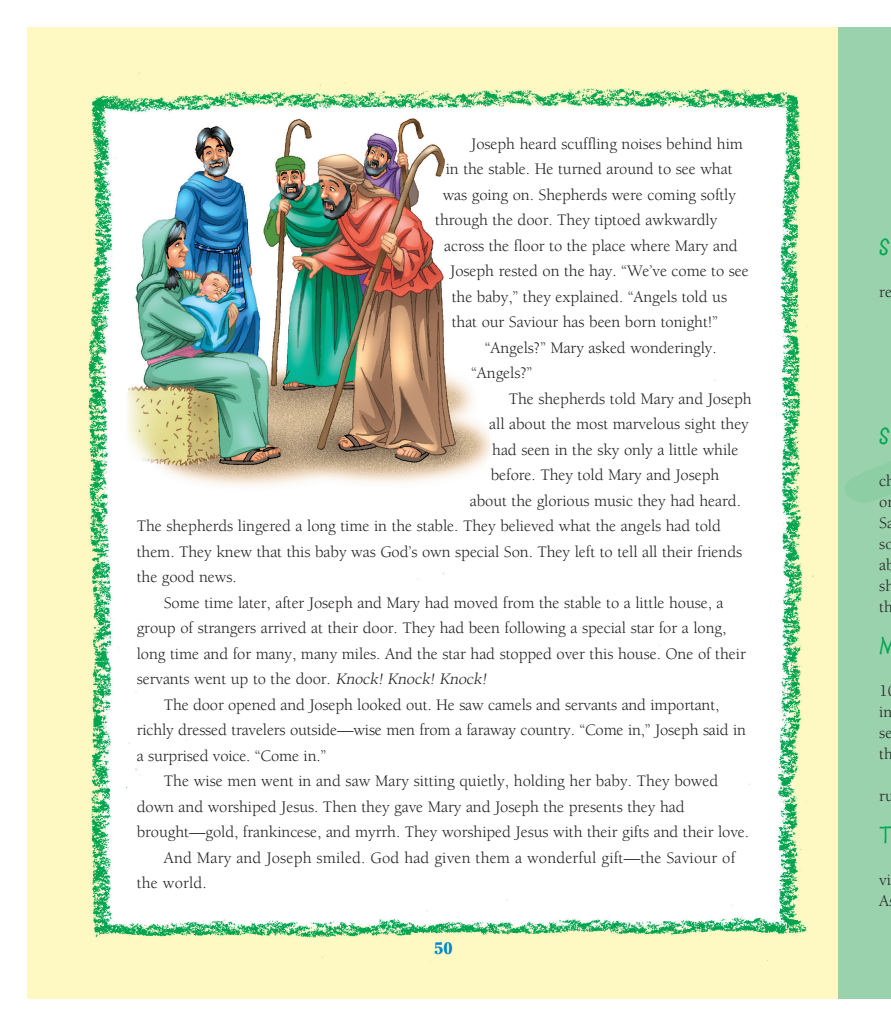
<style>
.page{position:relative;width:891px;height:1026px;background:#fff}
.page>*{position:absolute;margin:0;border:0;box-sizing:border-box;transform-origin:0 0}
.t1{font:24px "Lemonade ICG Bold";color:#00a54f}
.t2{font:16.5px/21px "Berkeley";letter-spacing:-.005em;color:#231f20}
.t3{font:700 16.5px "Cheltenham";color:#0086cc}
.s1{font-style:italic}
</style>
<div class="page">
<div style="left:837px;top:27px;width:54px;height:972px;background:#9ad2ae"></div>
<svg style="left:845px;top:462px;width:46px;height:41px"></svg>
<img style="left:27px;top:27px;width:810px;height:972px">
<img style="left:111px;top:107px;width:384px;height:407px">
<p class="t2" style="left:471px;top:133px;width:273px">Joseph heard scuffling noises behind him</p>
<p class="t2" style="left:446px;top:159px;width:288px">in the stable. He turned around to see what</p>
<p class="t2" style="left:443px;top:184px;width:295px">was going on. Shepherds were coming softly</p>
<p class="t2" style="left:435px;top:210px;width:284px">through the door. They tiptoed awkwardly</p>
<p class="t2" style="left:444px;top:235px;width:295px">across the floor to the place where Mary and</p>
<p class="t2" style="left:450px;top:261px;width:300px">Joseph rested on the hay. “We’ve come to see</p>
<p class="t2" style="left:452px;top:286px;width:277px">the baby,” they explained. “Angels told us</p>
<p class="t2" style="left:452px;top:312px;width:268px">that our Saviour has been born tonight!”</p>
<p class="t2" style="left:485px;top:337px;width:234px">“Angels?” Mary asked wonderingly.</p>
<p class="t2" style="left:471px;top:363px;width:63px">“Angels?”</p>
<p class="t2" style="left:509px;top:388px;width:244px">The shepherds told Mary and Joseph</p>
<p class="t2" style="left:489px;top:414px;width:261px">all about the most marvelous sight they</p>
<p class="t2" style="left:492px;top:439px;width:248px">had seen in the sky only a little while</p>
<p class="t2" style="left:491px;top:465px;width:230px">before. They told Mary and Joseph</p>
<p class="t2" style="left:470px;top:490px;width:273px">about the glorious music they had heard.</p>
<p class="t2" style="left:137px;top:516px;width:586px">The shepherds lingered a long time in the stable. They believed what the angels had told</p>
<p class="t2" style="left:137px;top:541px;width:607px">them. They knew that this baby was God’s own special Son. They left to tell all their friends</p>
<p class="t2" style="left:137px;top:567px;width:101px">the good news.</p>
<p class="t2" style="left:164px;top:592px;width:561px">Some time later, after Joseph and Mary had moved from the stable to a little house, a</p>
<p class="t2" style="left:137px;top:618px;width:591px">group of strangers arrived at their door. They had been following a special star for a long,</p>
<p class="t2" style="left:137px;top:643px;width:611px">long time and for many, many miles. And the star had stopped over this house. One of their</p>
<p class="t2" style="left:137px;top:669px;width:354px">servants went up to the door. <span class="s1">Knock! Knock! Knock!</span></p>
<p class="t2" style="left:164px;top:694px;width:557px">The door opened and Joseph looked out. He saw camels and servants and important,</p>
<p class="t2" style="left:137px;top:720px;width:611px">richly dressed travelers outside—wise men from a faraway country. “Come in,” Joseph said in</p>
<p class="t2" style="left:137px;top:745px;width:191px">a surprised voice. “Come in.”</p>
<p class="t2" style="left:164px;top:771px;width:556px">The wise men went in and saw Mary sitting quietly, holding her baby. They bowed</p>
<p class="t2" style="left:137px;top:796px;width:549px">down and worshiped Jesus. Then they gave Mary and Joseph the presents they had</p>
<p class="t2" style="left:137px;top:822px;width:614px">brought—gold, frankincese, and myrrh. They worshiped Jesus with their gifts and their love.</p>
<p class="t2" style="left:164px;top:847px;width:573px">And Mary and Joseph smiled. God had given them a wonderful gift—the Saviour of</p>
<p class="t2" style="left:137px;top:873px;width:72px">the world.</p>
<p class="t3" style="left:434px;top:938px;width:20px">50</p>
<h1 class="t1" style="left:879px;top:233px;width:12px">S</h1>
<p class="t2" style="left:879px;top:282px;width:14px">re</p>
<h1 class="t1" style="left:879px;top:422px;width:12px">S</h1>
<p class="t2" style="left:879px;top:471px;width:17px;text-align:justify">ch or Sa so ab sh th</p>
<h1 class="t1" style="left:879px;top:632px;width:18px">M</h1>
<p class="t2" style="left:879px;top:681px;width:15px">1 in se th</p>
<p class="t2" style="left:879px;top:786px;width:16px">ru</p>
<h1 class="t1" style="left:879px;top:821px;width:15px">T</h1>
<p class="t2" style="left:879px;top:870px;width:13px">vi<br>A</p>
</div>
